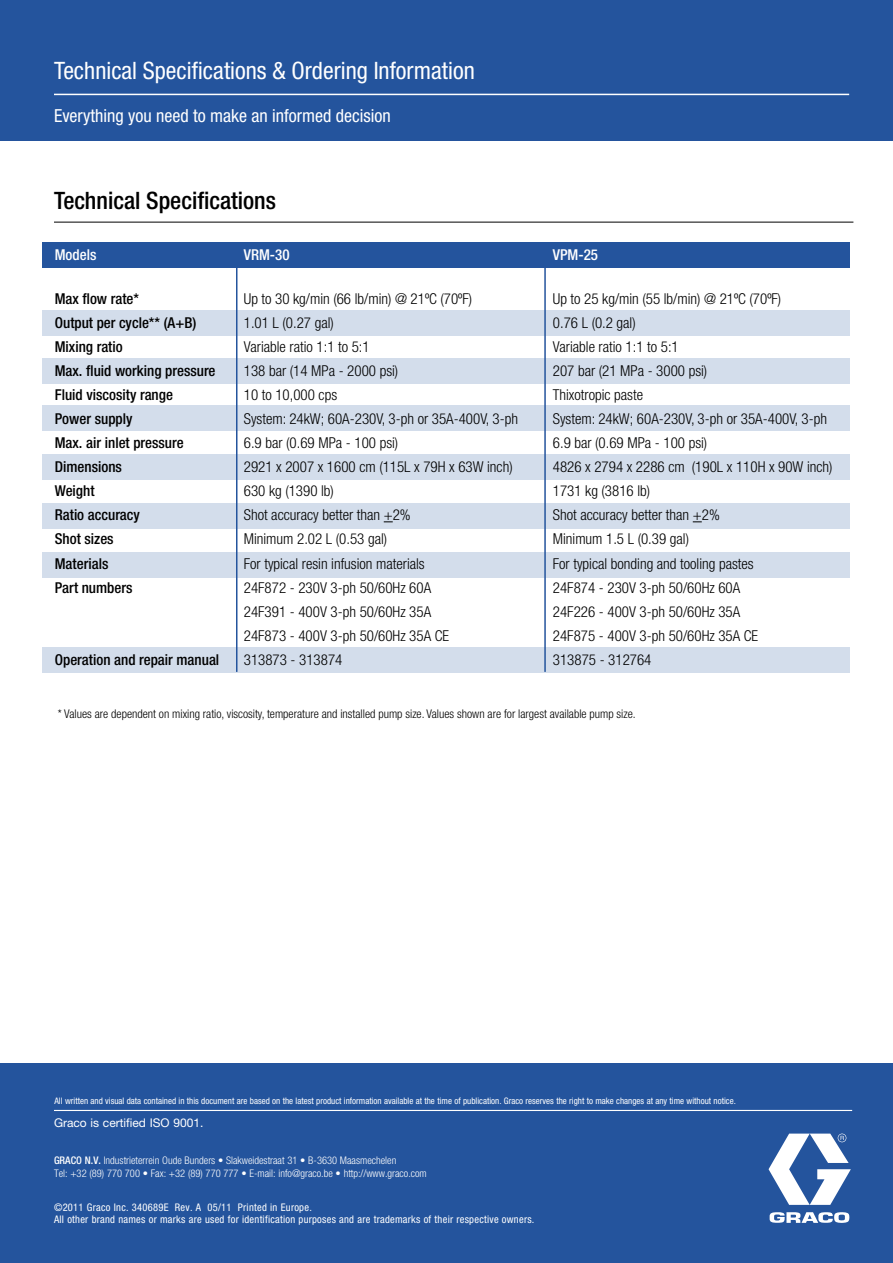
<style>
.page{position:relative;width:893px;height:1263px;background:#fff}
.page>*{position:absolute;margin:0;border:0;box-sizing:border-box;transform-origin:0 0}
.t1{font:condensed 24px "Helvetica Neue LT Std";color:#fff}
.t2{font:500 condensed 24px "Helvetica Neue LT Std";color:#000}
.t3{font:condensed 18px "Helvetica Neue LT Std";color:#fff}
.t4{font:300 condensed 15px "Helvetica Neue LT Std";color:#000}
.t5{font:500 condensed 15px "Helvetica Neue LT Std";color:#000}
.t6{font:500 condensed 15px "Helvetica Neue LT Std";color:#fff}
.t7{font:300 condensed 12px "Helvetica Neue LT Std";color:#000}
.t8{font:12px "Helvetica Neue LT Std";color:#fff}
.t9{font:300 condensed 10.5px/12.6px "Helvetica Neue LT Std";color:#fff}
.t10{font:condensed 10.5px/12px "Helvetica Neue LT Std";letter-spacing:.025em;color:#fff}
.t11{font:condensed 9px "Helvetica Neue LT Std";color:#fff}
.s1{font-weight:500}
</style>
<div class="page">
<div style="left:0;top:1063px;width:893px;height:200px;background:#24549d"></div>
<hr style="left:54px;top:1110px;width:798px;height:1px;background:#fff">
<svg style="left:768px;top:1133px;width:83px;height:72px"></svg>
<svg style="left:770px;top:1212px;width:79px;height:11px"></svg>
<div style="left:0;top:0;width:893px;height:140px;background:#24549d"></div>
<div style="left:43px;top:310px;width:807px;height:26px;background:#d3ddeb"></div>
<div style="left:43px;top:358px;width:807px;height:25px;background:#d3ddeb"></div>
<div style="left:43px;top:405px;width:807px;height:26px;background:#d3ddeb"></div>
<div style="left:43px;top:454px;width:807px;height:26px;background:#d3ddeb"></div>
<div style="left:43px;top:503px;width:807px;height:25px;background:#d3ddeb"></div>
<div style="left:43px;top:552px;width:807px;height:25px;background:#d3ddeb"></div>
<div style="left:43px;top:647px;width:807px;height:25px;background:#d3ddeb"></div>
<div style="left:43px;top:242px;width:807px;height:26px;background:#24549d"></div>
<hr style="left:54px;top:222px;width:799px;height:1px;background:#000">
<hr style="left:54px;top:94px;width:795px;height:1px;background:#fff">
<hr style="left:544px;top:242px;width:2px;height:430px;background:#24549d">
<hr style="left:236px;top:242px;width:1px;height:430px;background:#24549d">
<h1 class="t1" style="left:54px;top:62px;width:422px">Technical Specifications &amp; Ordering Information</h1>
<p class="t3" style="left:54px;top:109px;width:338px">Everything you need to make an informed decision</p>
<h1 class="t2" style="left:54px;top:191px;width:223px">Technical Specifications</h1>
<p class="t6" style="left:55px;top:249px;width:43px">Models</p>
<p class="t6" style="left:244px;top:249px;width:47px">VRM-30</p>
<p class="t6" style="left:553px;top:249px;width:47px">VPM-25</p>
<p class="t5" style="left:55px;top:293px;width:86px">Max flow rate*</p>
<p class="t4" style="left:244px;top:293px;width:230px">Up to 30 kg/min (66 lb/min) @ 21ºC (70ºF)</p>
<p class="t4" style="left:553px;top:293px;width:230px">Up to 25 kg/min (55 lb/min) @ 21ºC (70ºF)</p>
<p class="t5" style="left:55px;top:317px;width:143px">Output per cycle** (A+B)</p>
<p class="t4" style="left:244px;top:317px;width:92px">1.01 L (0.27 gal)</p>
<p class="t4" style="left:553px;top:317px;width:84px">0.76 L (0.2 gal)</p>
<p class="t5" style="left:55px;top:341px;width:69px">Mixing ratio</p>
<p class="t4" style="left:244px;top:341px;width:127px">Variable ratio 1:1 to 5:1</p>
<p class="t4" style="left:553px;top:341px;width:127px">Variable ratio 1:1 to 5:1</p>
<p class="t5" style="left:55px;top:365px;width:162px">Max. fluid working pressure</p>
<p class="t4" style="left:244px;top:365px;width:156px">138 bar (14 MPa - 2000 psi)</p>
<p class="t4" style="left:553px;top:365px;width:156px">207 bar (21 MPa - 3000 psi)</p>
<p class="t5" style="left:55px;top:389px;width:120px">Fluid viscosity range</p>
<p class="t4" style="left:244px;top:389px;width:95px">10 to 10,000 cps</p>
<p class="t4" style="left:553px;top:389px;width:92px">Thixotropic paste</p>
<p class="t5" style="left:55px;top:413px;width:79px">Power supply</p>
<p class="t4" style="left:244px;top:413px;width:276px">System: 24kW; 60A-230V, 3-ph or 35A-400V, 3-ph</p>
<p class="t4" style="left:553px;top:413px;width:276px">System: 24kW; 60A-230V, 3-ph or 35A-400V, 3-ph</p>
<p class="t5" style="left:55px;top:437px;width:130px">Max. air inlet pressure</p>
<p class="t4" style="left:244px;top:437px;width:156px">6.9 bar (0.69 MPa - 100 psi)</p>
<p class="t4" style="left:553px;top:437px;width:156px">6.9 bar (0.69 MPa - 100 psi)</p>
<p class="t5" style="left:55px;top:461px;width:69px">Dimensions</p>
<p class="t4" style="left:244px;top:461px;width:270px">2921 x 2007 x 1600 cm (115L x 79H x 63W inch)</p>
<p class="t4" style="left:553px;top:461px;width:281px">4826 x 2794 x 2286 cm (190L x 110H x 90W inch)</p>
<p class="t5" style="left:55px;top:486px;width:41px">Weight</p>
<p class="t4" style="left:244px;top:486px;width:92px">630 kg (1390 lb)</p>
<p class="t4" style="left:553px;top:486px;width:99px">1731 kg (3816 lb)</p>
<p class="t5" style="left:55px;top:510px;width:86px">Ratio accuracy</p>
<p class="t4" style="left:244px;top:510px;width:168px">Shot accuracy better than +2%</p>
<p class="t4" style="left:553px;top:510px;width:168px">Shot accuracy better than +2%</p>
<p class="t5" style="left:55px;top:534px;width:60px">Shot sizes</p>
<p class="t4" style="left:244px;top:534px;width:145px">Minimum 2.02 L (0.53 gal)</p>
<p class="t4" style="left:553px;top:534px;width:138px">Minimum 1.5 L (0.39 gal)</p>
<p class="t5" style="left:55px;top:558px;width:55px">Materials</p>
<p class="t4" style="left:244px;top:558px;width:182px">For typical resin infusion materials</p>
<p class="t4" style="left:553px;top:558px;width:202px">For typical bonding and tooling pastes</p>
<p class="t5" style="left:55px;top:582px;width:79px">Part numbers</p>
<p class="t4" style="left:244px;top:582px;width:189px">24F872 - 230V 3-ph 50/60Hz 60A</p>
<p class="t4" style="left:553px;top:582px;width:189px">24F874 - 230V 3-ph 50/60Hz 60A</p>
<p class="t4" style="left:244px;top:606px;width:189px">24F391 - 400V 3-ph 50/60Hz 35A</p>
<p class="t4" style="left:553px;top:606px;width:189px">24F226 - 400V 3-ph 50/60Hz 35A</p>
<p class="t4" style="left:244px;top:630px;width:207px">24F873 - 400V 3-ph 50/60Hz 35A CE</p>
<p class="t4" style="left:553px;top:630px;width:207px">24F875 - 400V 3-ph 50/60Hz 35A CE</p>
<p class="t5" style="left:55px;top:654px;width:166px">Operation and repair manual</p>
<p class="t4" style="left:244px;top:654px;width:100px">313873 - 313874</p>
<p class="t4" style="left:553px;top:654px;width:100px">313875 - 312764</p>
<p class="t7" style="left:58px;top:709px;width:579px">* Values are dependent on mixing ratio, viscosity, temperature and installed pump size. Values shown are for largest available pump size.</p>
<p class="t11" style="left:54px;top:1097px;width:683px">All written and visual data contained in this document are based on the latest product information available at the time of publication. Graco reserves the right to make changes at any time without notice.</p>
<p class="t8" style="left:54px;top:1118px;width:151px">Graco is certified ISO 9001.</p>
<p class="t9" style="left:54px;top:1155px;width:374px"><span class="s1">GRACO N.V.</span> Industrieterrein Oude Bunders • Slakweidestraat 31 • B-3630 Maasmechelen<br>Tel: +32 (89) 770 700 • Fax: +32 (89) 770 777 • E-mail: info@graco.be • http://www.graco.com</p>
<p class="t10" style="left:54px;top:1202px;width:482px">©2011 Graco Inc. 340689E Rev. A 05/11 Printed in Europe.<br>All other brand names or marks are used for identification purposes and are trademarks of their respective owners.</p>
</div>
